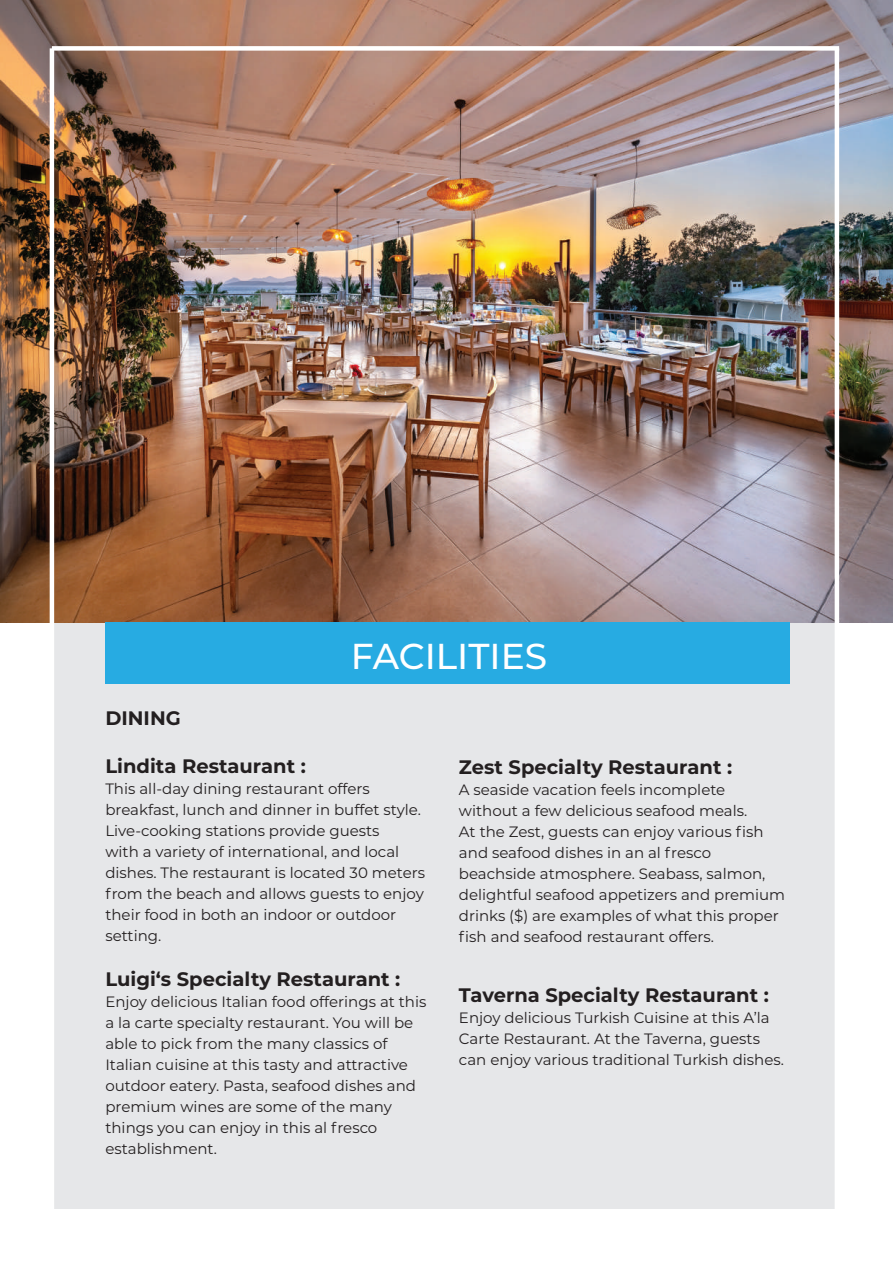
<style>
.page{position:relative;width:893px;height:1263px;background:#fff}
.page>*{position:absolute;margin:0;border:0;box-sizing:border-box;transform-origin:0 0}
.t1{font:500 36px "Montserrat";color:#fff}
.t2{font:700 19.5px "Montserrat";color:#231f20}
.t3{font:15px/21px "Montserrat";color:#231f20}
</style>
<div class="page">
<div style="left:52px;top:451px;width:787px;height:758px;background:#e6e7e9"></div>
<img style="left:0;top:0;width:893px;height:622px">
<hr style="left:50px;top:48px;width:4px;height:1170px;background:#fff">
<div style="left:52px;top:46px;width:787px;height:5px;background:#fff"></div>
<hr style="left:835px;top:48px;width:4px;height:1170px;background:#fff">
<div style="left:105px;top:622px;width:685px;height:62px;background:#27abe2"></div>
<h1 class="t1" style="left:351px;top:631px;width:198px">FACILITIES</h1>
<h2 class="t2" style="left:105px;top:704px;width:77px">DINING</h2>
<h2 class="t2" style="left:105px;top:752px;width:202px">Lindita Restaurant :</h2>
<p class="t3" style="left:105px;top:777px;width:321px">This all-day dining restaurant offers breakfast, lunch and dinner in buffet style.<br>Live-cooking stations provide guests<br>with a variety of international, and local dishes. The restaurant is located 30 meters from the beach and allows guests to enjoy their food in both an indoor or outdoor setting.</p>
<h2 class="t2" style="left:105px;top:965px;width:296px">Luigi‘s Specialty Restaurant :</h2>
<p class="t3" style="left:105px;top:990px;width:323px">Enjoy delicious Italian food offerings at this a la carte specialty restaurant. You will be able to pick from the many classics of Italian cuisine at this tasty and attractive outdoor eatery. Pasta, seafood dishes and premium wines are some of the many things you can enjoy in this al fresco establishment.</p>
<h2 class="t2" style="left:459px;top:753px;width:275px">Zest Specialty Restaurant :</h2>
<p class="t3" style="left:459px;top:778px;width:328px">A seaside vacation feels incomplete without a few delicious seafood meals.<br>At the Zest, guests can enjoy various fish and seafood dishes in an al fresco beachside atmosphere. Seabass, salmon, delightful seafood appetizers and premium drinks ($) are examples of what this proper fish and seafood restaurant offers.</p>
<h2 class="t2" style="left:459px;top:981px;width:311px">Taverna Specialty Restaurant :</h2>
<p class="t3" style="left:459px;top:1006px;width:326px">Enjoy delicious Turkish Cuisine at this A’la<br>Carte Restaurant. At the Taverna, guests can enjoy various traditional Turkish dishes.</p>
</div>
